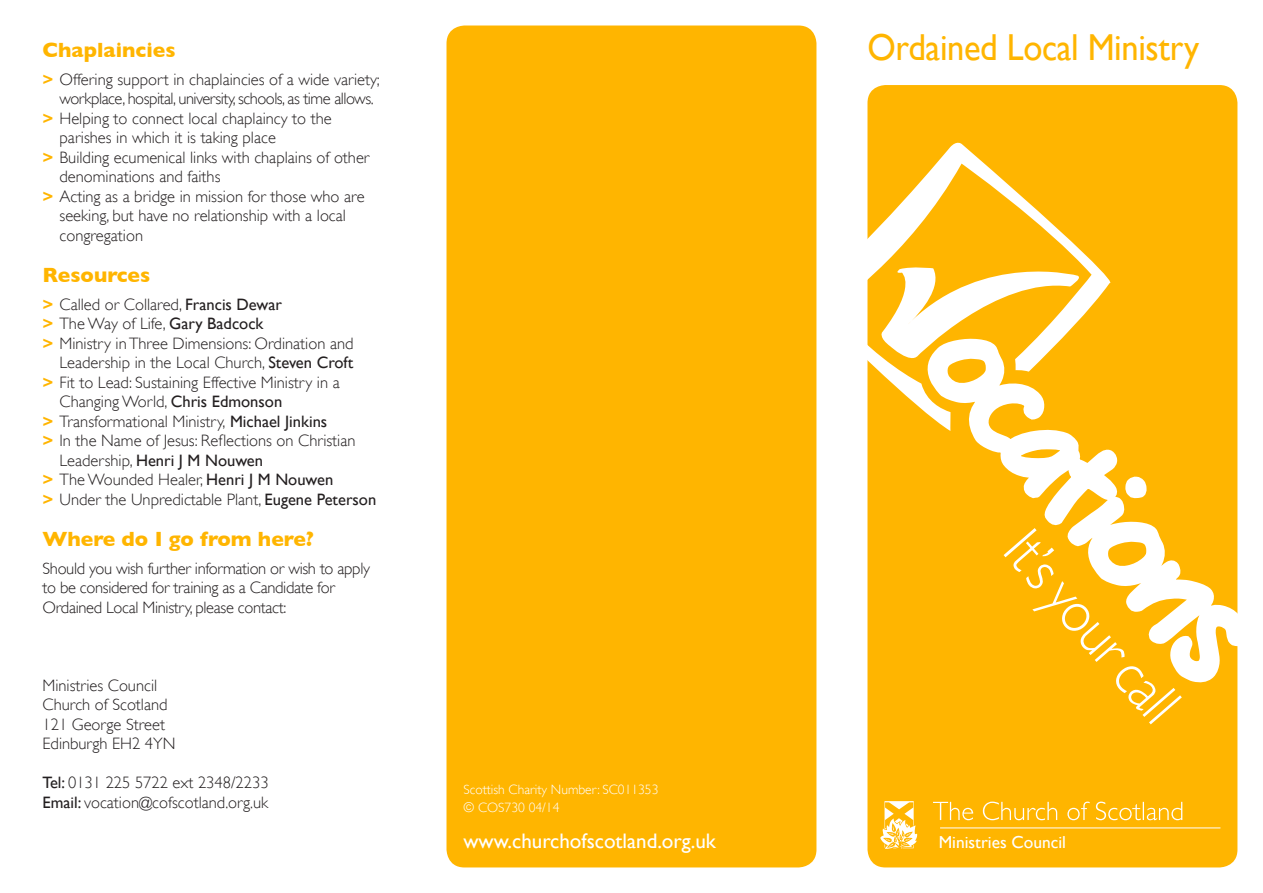
<style>
.page{position:relative;width:1263px;height:893px;background:#fff}
.page>*{position:absolute;margin:0;border:0;box-sizing:border-box;transform-origin:0 0}
.t1{font:300 60.3px "Gill Sans";color:#fff;scale:.92 1}
.t2{font:37.5px "Gill Sans";letter-spacing:-.01em;color:#ffb500;scale:.92 1}
.t3{font:700 21px "Gill Sans";color:#ffb500}
.t4{font:21px "Gill Sans";color:#fff}
.t5{font:17.4px "Gill Sans";color:#fff}
.t6{font:300 16.5px/19.5px "Gill Sans";color:#231f20}
.t7{font:300 16.5px/19.5px "Gill Sans";letter-spacing:-.02em;color:#231f20}
.t8{font:300 16.5px "Gill Sans";letter-spacing:-.03em;color:#231f20}
.t9{font:16.5px "Gill Sans";color:#231f20}
.t10{font:300 13.5px/18px "Gill Sans";color:#fff}
.s1{font-weight:700;color:#ffb500}
.s2{font-weight:400}
.s3{font-weight:300}
</style>
<div class="page">
<div style="left:867px;top:85px;width:370px;height:782px;background:#ffb500;border-radius:18px"></div>
<svg style="left:816px;top:140px;width:295px;height:291px"></svg>
<svg style="left:929px;top:334px;width:309px;height:354px"></svg>
<svg style="left:933px;top:802px;width:249px;height:18px"></svg>
<svg style="left:880px;top:802px;width:37px;height:47px"></svg>
<hr style="left:940px;top:828px;width:280px;height:1px;background:#fff">
<div style="left:446px;top:26px;width:370px;height:841px;background:#ffb500;border-radius:18px"></div>
<p class="t3" style="left:43px;top:38px;width:134px">Chaplaincies</p>
<p class="t6" style="left:43px;top:70px;width:339px"><span class="s1">&gt;</span> Offering support in chaplaincies of a wide variety;</p>
<p class="t8" style="left:60px;top:89px;width:316px">workplace, hospital, university, schools, as time allows.</p>
<p class="t6" style="left:43px;top:109px;width:291px"><span class="s1">&gt;</span> Helping to connect local chaplaincy to the</p>
<p class="t6" style="left:60px;top:128px;width:218px">parishes in which it is taking place</p>
<p class="t6" style="left:43px;top:148px;width:328px"><span class="s1">&gt;</span> Building ecumenical links with chaplains of other</p>
<p class="t6" style="left:60px;top:167px;width:162px">denominations and faiths</p>
<p class="t6" style="left:43px;top:187px;width:324px"><span class="s1">&gt;</span> Acting as a bridge in mission for those who are</p>
<p class="t6" style="left:60px;top:206px;width:288px">seeking, but have no relationship with a local</p>
<p class="t6" style="left:60px;top:226px;width:85px">congregation</p>
<p class="t3" style="left:43px;top:262px;width:109px">Resources</p>
<p class="t6" style="left:43px;top:294px;width:241px"><span class="s1">&gt;</span> Called or Collared, <span class="s2">Francis Dewar</span></p>
<p class="t6" style="left:43px;top:314px;width:222px"><span class="s1">&gt;</span> The Way of Life, <span class="s2">Gary Badcock</span></p>
<p class="t6" style="left:43px;top:333px;width:312px"><span class="s1">&gt;</span> Ministry in Three Dimensions: Ordination and</p>
<p class="t6" style="left:60px;top:353px;width:295px">Leadership in the Local Church, <span class="s2">Steven Croft</span></p>
<p class="t6" style="left:43px;top:372px;width:299px"><span class="s1">&gt;</span> Fit to Lead: Sustaining Effective Ministry in a</p>
<p class="t6" style="left:60px;top:392px;width:224px">Changing World, <span class="s2">Chris Edmonson</span></p>
<p class="t6" style="left:43px;top:411px;width:286px"><span class="s1">&gt;</span> Transformational Ministry, <span class="s2">Michael Jinkins</span></p>
<p class="t6" style="left:43px;top:431px;width:314px"><span class="s1">&gt;</span> In the Name of Jesus: Reflections on Christian</p>
<p class="t9" style="left:60px;top:450px;width:205px"><span class="s3">Leadership,</span> Henri J M Nouwen</p>
<p class="t6" style="left:43px;top:470px;width:292px"><span class="s1">&gt;</span> The Wounded Healer, <span class="s2">Henri J M Nouwen</span></p>
<p class="t6" style="left:43px;top:489px;width:335px"><span class="s1">&gt;</span> Under the Unpredictable Plant, <span class="s2">Eugene Peterson</span></p>
<p class="t3" style="left:43px;top:526px;width:273px">Where do I go from here?</p>
<p class="t7" style="left:43px;top:558px;width:329px">Should you wish further information or wish to apply to be considered for training as a Candidate for<br>Ordained Local Ministry, please contact:</p>
<p class="t6" style="left:43px;top:675px;width:135px">Ministries Council<br>Church of Scotland<br>121 George Street<br>Edinburgh EH2 4YN</p>
<p class="t6" style="left:43px;top:773px;width:228px"><span class="s2">Tel:</span> 0131 225 5722 ext 2348/2233<br><span class="s2">Email:</span> vocation@cofscotland.org.uk</p>
<p class="t10" style="left:463px;top:780px;width:196px">Scottish Charity Number: SC011353 © COS730 04/14</p>
<p class="t4" style="left:463px;top:829px;width:254px">www.churchofscotland.org.uk</p>
<h2 class="t2" style="left:867px;top:25px;width:362px">Ordained Local Ministry</h2>
<h1 class="t1" style="left:1042px;top:516px;width:254px;rotate:49deg">It’s your call</h1>
<p class="t5" style="left:939px;top:832px;width:129px">Ministries Council</p>
</div>
